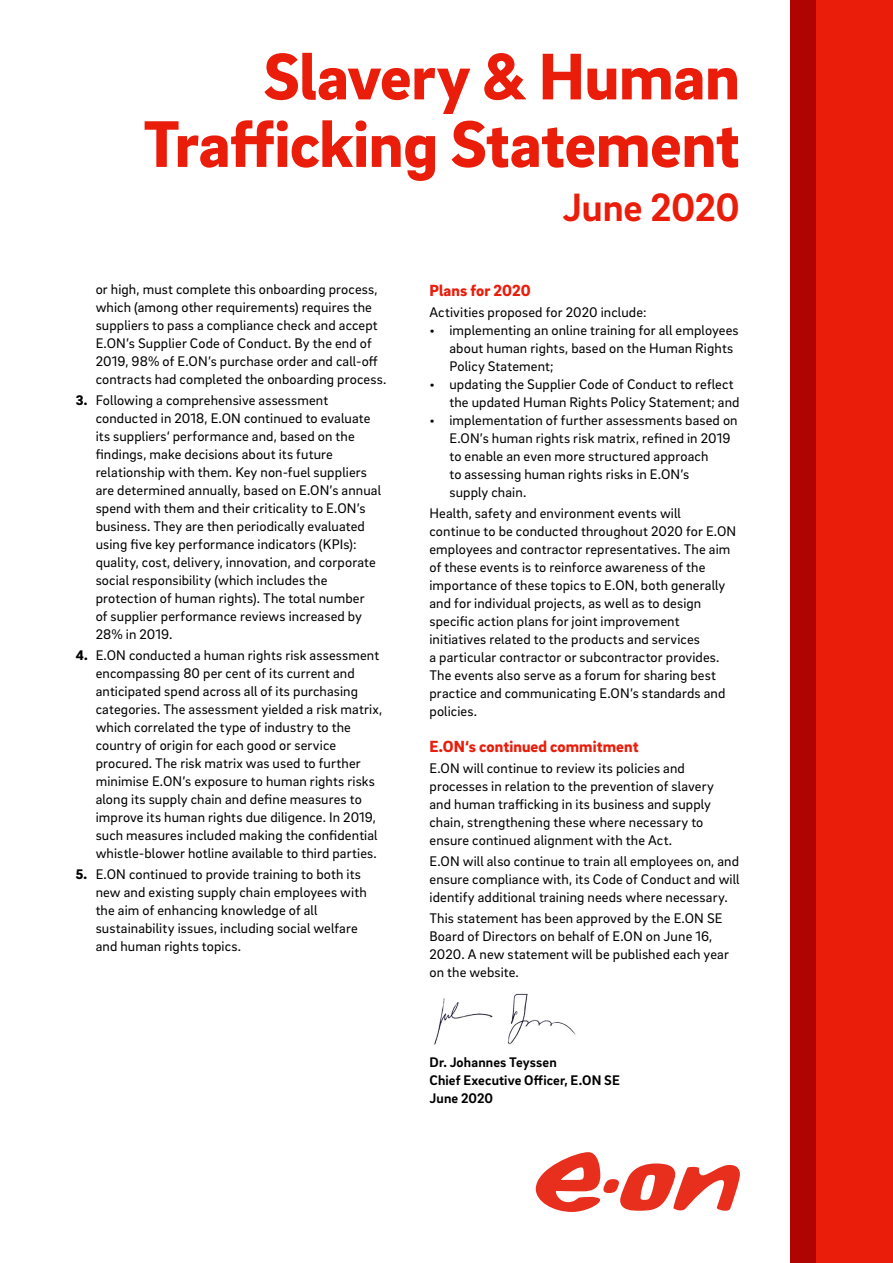
<style>
.page{position:relative;width:893px;height:1263px;background:#fff}
.page>*{position:absolute;margin:0;border:0;box-sizing:border-box;transform-origin:0 0}
.t1{font:900 67.5px/67.5px "EON Brix Sans";letter-spacing:-.01em;color:#ea1c0a;text-align:right}
.t2{font:700 40.5px "EON Brix Sans";letter-spacing:-.005em;color:#ea1c0a}
.t3{font:900 16.5px "EON Brix Sans";letter-spacing:.005em;color:#ea1c0a}
.t4{font:14.25px/18px "EON Brix Sans";letter-spacing:.01em;color:#000}
.t5{font:700 14.25px/18px "EON Brix Sans";letter-spacing:.01em;color:#000}
.s1{font-weight:900}
</style>
<div class="page">
<div style="left:791px;top:0;width:102px;height:1263px;background:#b00402"></div>
<div style="left:816px;top:0;width:77px;height:1263px;background:#ea1c0a"></div>
<svg style="left:536px;top:1152px;width:204px;height:60px"></svg>
<img style="left:434px;top:993px;width:142px;height:52px">
<h1 class="t1" style="left:143px;top:40px;width:598px">Slavery &amp; Human<br>Trafficking Statement</h1>
<h2 class="t2" style="left:562px;top:181px;width:179px">June 2020</h2>
<p class="t4" style="left:96px;top:279px;width:292px">or high, must complete this onboarding process, which (among other requirements) requires the suppliers to pass a compliance check and accept E.ON’s Supplier Code of Conduct. By the end of 2019, 98% of E.ON’s purchase order and call-off contracts had completed the onboarding process.</p>
<p class="t4" style="left:96px;top:390px;width:287px;text-indent:-20px"><span class="s1">3.</span> Following a comprehensive assessment conducted in 2018, E.ON continued to evaluate its suppliers‘ performance and, based on the findings, make decisions about its future relationship with them. Key non-fuel suppliers are determined annually, based on E.ON’s annual spend with them and their criticality to E.ON’s business. They are then periodically evaluated using five key performance indicators (KPIs): quality, cost, delivery, innovation, and corporate social responsibility (which includes the protection of human rights). The total number<br>of supplier performance reviews increased by 28% in 2019.</p>
<p class="t4" style="left:96px;top:645px;width:288px;text-indent:-20px"><span class="s1">4.</span> E.ON conducted a human rights risk assessment encompassing 80 per cent of its current and anticipated spend across all of its purchasing categories. The assessment yielded a risk matrix, which correlated the type of industry to the country of origin for each good or service procured. The risk matrix was used to further minimise E.ON’s exposure to human rights risks along its supply chain and define measures to improve its human rights due diligence. In 2019, such measures included making the confidential whistle-blower hotline available to third parties.</p>
<p class="t4" style="left:96px;top:864px;width:273px;text-indent:-20px"><span class="s1">5.</span> E.ON continued to provide training to both its new and existing supply chain employees with the aim of enhancing knowledge of all sustainability issues, including social welfare and human rights topics.</p>
<p class="t3" style="left:429px;top:279px;width:103px">Plans for 2020</p>
<p class="t4" style="left:429px;top:302px;width:219px">Activities proposed for 2020 include:</p>
<p class="t4" style="left:449px;top:320px;width:291px;text-indent:-20px">• implementing an online training for all employees about human rights, based on the Human Rights<br>Policy Statement;</p>
<p class="t4" style="left:449px;top:374px;width:292px;text-indent:-20px">• updating the Supplier Code of Conduct to reflect the updated Human Rights Policy Statement; and</p>
<p class="t4" style="left:449px;top:410px;width:290px;text-indent:-20px">• implementation of further assessments based on E.ON’s human rights risk matrix, refined in 2019 to enable an even more structured approach<br>to assessing human rights risks in E.ON’s<br>supply chain.</p>
<p class="t4" style="left:429px;top:503px;width:308px">Health, safety and environment events will<br>continue to be conducted throughout 2020 for E.ON employees and contractor representatives. The aim of these events is to reinforce awareness of the importance of these topics to E.ON, both generally and for individual projects, as well as to design specific action plans for joint improvement initiatives related to the products and services<br>a particular contractor or subcontractor provides.<br>The events also serve as a forum for sharing best practice and communicating E.ON’s standards and policies.</p>
<p class="t3" style="left:429px;top:735px;width:211px">E.ON‘s continued commitment</p>
<p class="t4" style="left:429px;top:758px;width:286px">E.ON will continue to review its policies and processes in relation to the prevention of slavery and human trafficking in its business and supply chain, strengthening these where necessary to ensure continued alignment with the Act.</p>
<p class="t4" style="left:429px;top:851px;width:312px;text-align:justify">E.ON will also continue to train all employees on, and ensure compliance with, its Code of Conduct and will identify additional training needs where necessary.</p>
<p class="t4" style="left:429px;top:908px;width:301px">This statement has been approved by the E.ON SE Board of Directors on behalf of E.ON on June 16, 2020. A new statement will be published each year on the website.</p>
<p class="t5" style="left:429px;top:1052px;width:192px">Dr. Johannes Teyssen<br>Chief Executive Officer, E.ON SE<br>June 2020</p>
</div>
